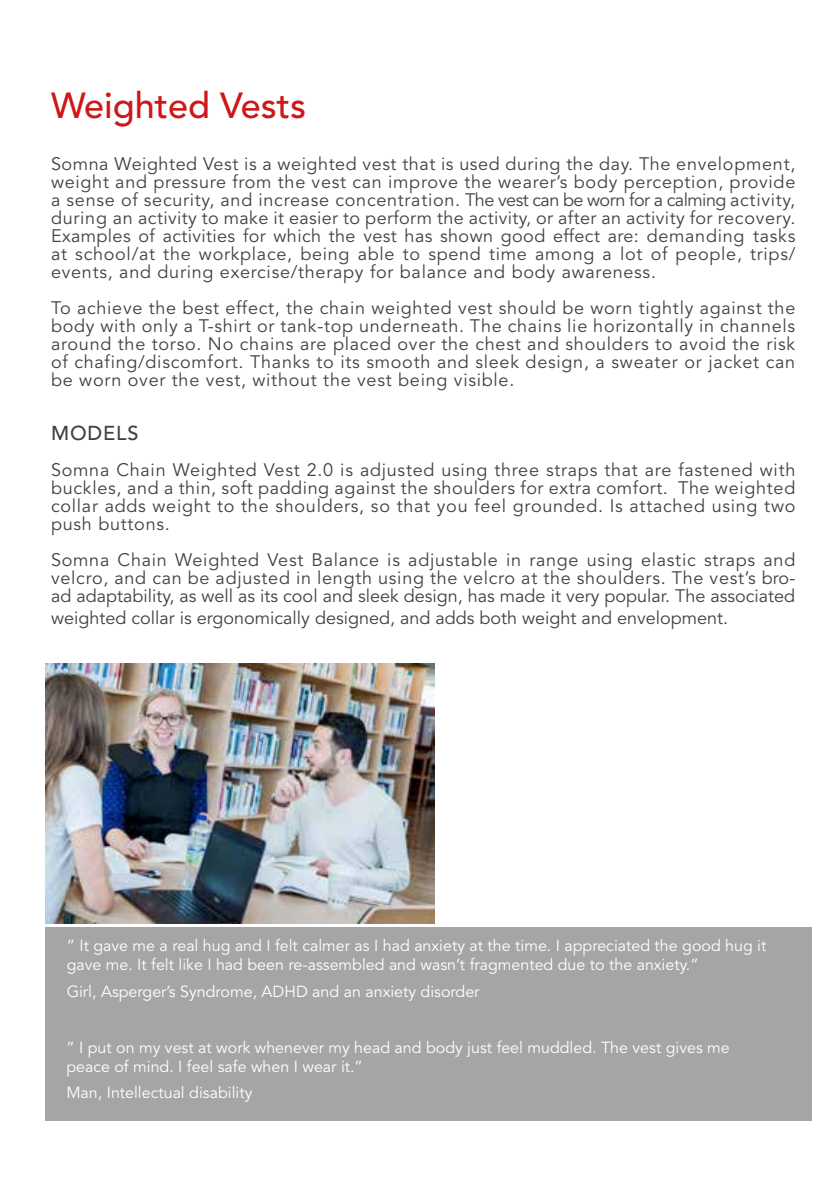
<style>
.page{position:relative;width:840px;height:1191px;background:#fff}
.page>*{position:absolute;margin:0;border:0;box-sizing:border-box;transform-origin:0 0}
.t1{font:500 36px "Avenir LT Std";color:#cd1719}
.t2{font:500 20px "Avenir LT Std";letter-spacing:.04em;color:#414141}
.t3{font:18px/18px "Avenir LT Std";letter-spacing:.04em;color:#414141;text-align:justify}
.t4{font:18px "Avenir LT Std";color:#414141}
.t5{font:16px/19.2px "Avenir LT Std";color:#fff}
</style>
<div class="page">
<div style="left:45px;top:927px;width:766px;height:194px;background:#a5a5a5"></div>
<img style="left:45px;top:663px;width:389px;height:260px">
<h1 class="t1" style="left:51px;top:85px;width:256px">Weighted Vests</h1>
<p class="t3" style="left:51px;top:156px;width:745px">Somna Weighted Vest is a weighted vest that is used during the day. The envelopment, weight and pressure from the vest can improve the wearer’s body perception, provide a sense of security, and increase concentration. The vest can be worn for a calming activity, during an activity to make it easier to perform the activity, or after an activity for recovery.<br>Examples of activities for which the vest has shown good effect are: demanding tasks at school/at the workplace, being able to spend time among a lot of people, trips/ events, and during exercise/therapy for balance and body awareness.</p>
<p class="t3" style="left:51px;top:300px;width:745px">To achieve the best effect, the chain weighted vest should be worn tightly against the body with only a T-shirt or tank-top underneath. The chains lie horizontally in channels around the torso. No chains are placed over the chest and shoulders to avoid the risk of chafing/discomfort. Thanks to its smooth and sleek design, a sweater or jacket can be worn over the vest, without the vest being visible.</p>
<p class="t2" style="left:51px;top:422px;width:89px">MODELS</p>
<p class="t3" style="left:51px;top:462px;width:745px">Somna Chain Weighted Vest 2.0 is adjusted using three straps that are fastened with buckles, and a thin, soft padding against the shoulders for extra comfort. The weighted collar adds weight to the shoulders, so that you feel grounded. Is attached using two push buttons.</p>
<p class="t3" style="left:51px;top:552px;width:745px">Somna Chain Weighted Vest Balance is adjustable in range using elastic straps and velcro, and can be adjusted in length using the velcro at the shoulders. The vest’s bro&shy;ad adaptability, as well as its cool and sleek design, has made it very popular. The associated</p>
<p class="t4" style="left:51px;top:608px;width:678px">weighted collar is ergonomically designed, and adds both weight and envelopment.</p>
<p class="t5" style="left:67px;top:936px;width:701px">” It gave me a real hug and I felt calmer as I had anxiety at the time. I appreciated the good hug it gave me. It felt like I had been re-assembled and wasn’t fragmented due to the anxiety.”</p>
<p class="t5" style="left:67px;top:981px;width:414px">Girl, Asperger’s Syndrome, ADHD and an anxiety disorder</p>
<p class="t5" style="left:66px;top:1038px;width:664px">” I put on my vest at work whenever my head and body just feel muddled. The vest gives me peace of mind. I feel safe when I wear it.”</p>
<p class="t5" style="left:66px;top:1083px;width:187px">Man, Intellectual disability</p>
</div>
